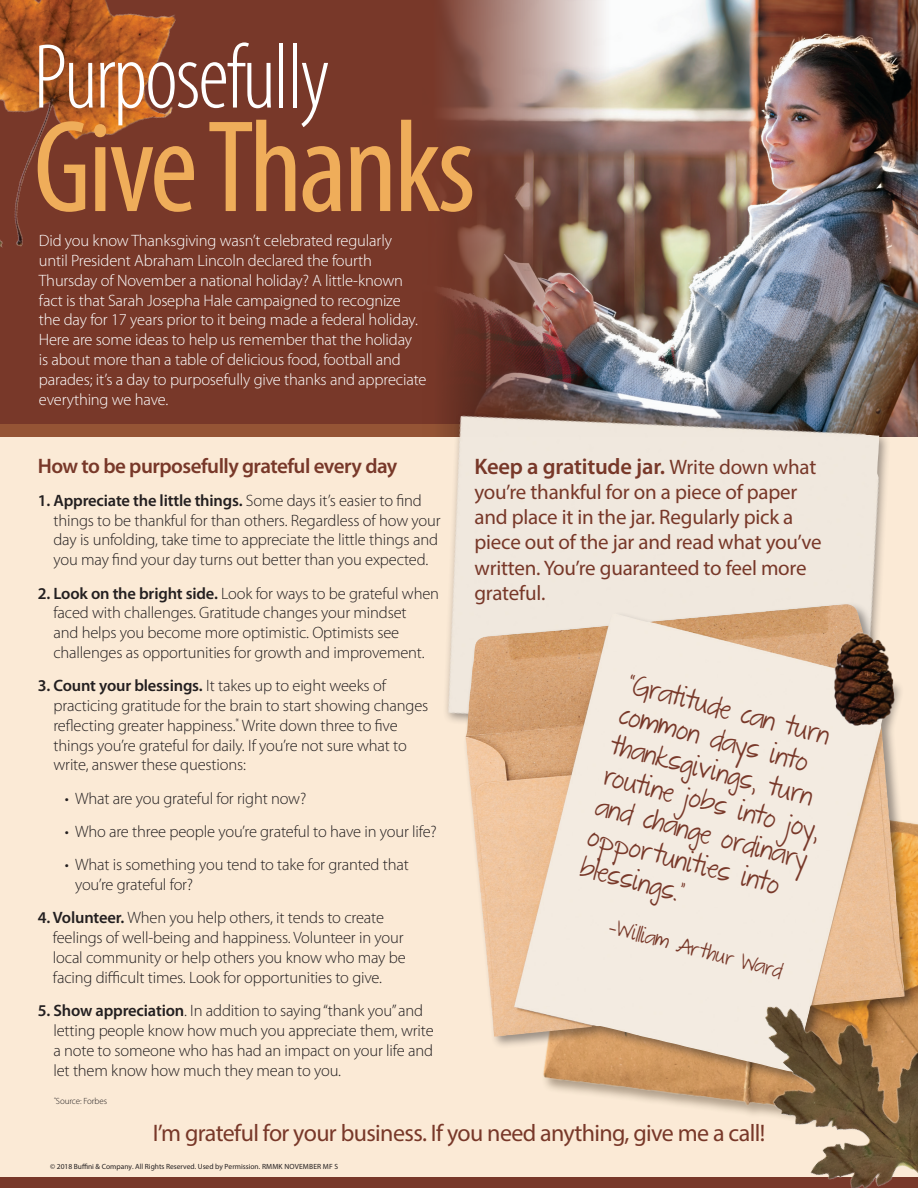
<style>
.page{position:relative;width:918px;height:1188px;background:#fff}
.page>*{position:absolute;margin:0;border:0;box-sizing:border-box;transform-origin:0 0}
.t1{font:condensed 132px "Myriad Pro";letter-spacing:-.025em;color:#efad5a}
.t2{font:300 condensed 93px "Myriad Pro";letter-spacing:-.025em;color:#fff}
.t3{font:24px/31.5px "The Great Escape";color:#783829}
.t4{font:24px "Myriad Pro";letter-spacing:-.025em;color:#783829}
.t5{font:600 22.5px "Myriad Pro";letter-spacing:-.01em;color:#783829}
.t6{font:21px/25.2px "Myriad Pro";letter-spacing:-.01em;color:#783829}
.t7{font:600 21px "Myriad Pro";letter-spacing:-.025em;color:#783829}
.t8{font:18px "The Great Escape";color:#783829}
.t9{font:300 16.5px/19.8px "Myriad Pro";letter-spacing:-.01em;color:#231f20}
.t10{font:300 16.5px/19.8px "Myriad Pro";letter-spacing:-.01em;color:#fff}
.t11{font:300 9px "Myriad Pro";letter-spacing:-.01em;color:#231f20}
.t12{font:7.5px "Myriad Pro";color:#231f20}
.s1{font-weight:600}
.s2{font-weight:400;font-size:21px}
</style>
<div class="page">
<div style="left:0;top:0;width:918px;height:436px;background:#783829"></div>
<img style="left:0;top:0;width:176px;height:248px">
<div style="left:0;top:424px;width:918px;height:764px;background:#fbead6"></div>
<img style="left:442px;top:0;width:476px;height:303px">
<div style="left:0;top:1177px;width:918px;height:11px;background:#783829"></div>
<img style="left:422px;top:303px;width:496px;height:419px">
<div style="left:463px;top:601px;width:455px;height:483px;background:#231f20;opacity:.45"></div>
<img style="left:465px;top:604px;width:440px;height:468px">
<img style="left:729px;top:930px;width:189px;height:258px">
<img style="left:833px;top:610px;width:66px;height:151px">
<p class="t2" style="left:33px;top:22px;width:298px">Purposefully</p>
<p class="t1" style="left:33px;top:88px;width:444px">Give Thanks</p>
<p class="t10" style="left:39px;top:231px;width:389px">Did you know Thanksgiving wasn’t celebrated regularly<br>until President Abraham Lincoln declared the fourth Thursday of November a national holiday? A little-known fact is that Sarah Josepha Hale campaigned to recognize<br>the day for 17 years prior to it being made a federal holiday.<br>Here are some ideas to help us remember that the holiday<br>is about more than a table of delicious food, football and parades; it’s a day to purposefully give thanks and appreciate everything we have.</p>
<p class="t7" style="left:38px;top:452px;width:361px">How to be purposefully grateful every day</p>
<p class="t9" style="left:53px;top:491px;width:389px;text-indent:-16px"><span class="s1">1. Appreciate the little things.</span> Some days it’s easier to find things to be thankful for than others. Regardless of how your day is unfolding, take time to appreciate the little things and you may find your day turns out better than you expected.</p>
<p class="t9" style="left:53px;top:583px;width:387px;text-indent:-16px"><span class="s1">2. Look on the bright side.</span> Look for ways to be grateful when faced with challenges. Gratitude changes your mindset<br>and helps you become more optimistic. Optimists see challenges as opportunities for growth and improvement.</p>
<p class="t9" style="left:53px;top:676px;width:376px;text-indent:-16px"><span class="s1">3. Count your blessings.</span> It takes up to eight weeks of practicing gratitude for the brain to start showing changes reflecting greater happiness.<sup>*</sup> Write down three to five things you’re grateful for daily. If you’re not sure what to write, answer these questions:</p>
<p class="t9" style="left:65px;top:789px;width:243px">• What are you grateful for right now?</p>
<p class="t9" style="left:65px;top:822px;width:374px">• Who are three people you’re grateful to have in your life?</p>
<p class="t9" style="left:75px;top:855px;width:335px;text-indent:-10px">• What is something you tend to take for granted that you’re grateful for?</p>
<p class="t9" style="left:53px;top:908px;width:354px;text-indent:-15px"><span class="s1">4. Volunteer.</span> When you help others, it tends to create feelings of well-being and happiness. Volunteer in your local community or help others you know who may be facing difficult times. Look for opportunities to give.</p>
<p class="t9" style="left:53px;top:1001px;width:382px;text-indent:-16px"><span class="s1">5. Show appreciation</span>. In addition to saying “thank you” and letting people know how much you appreciate them, write a note to someone who has had an impact on your life and let them know how much they mean to you.</p>
<p class="t11" style="left:54px;top:1096px;width:55px"><sup>*</sup>Source: Forbes</p>
<p class="t5" style="left:475px;top:452px;width:343px">Keep a gratitude jar. <span class="s2">Write down what</span></p>
<p class="t6" style="left:475px;top:479px;width:349px">you’re thankful for on a piece of paper and place it in the jar. Regularly pick a piece out of the jar and read what you’ve written. You’re guaranteed to feel more grateful.</p>
<p class="t3" style="left:632px;top:669px;width:226px;rotate:15deg">“Gratitude can turn common days into thanksgivings, turn routine jobs into joy, and change ordinary oppor tunities into blessings.”</p>
<p class="t8" style="left:612px;top:917px;width:180px;rotate:15deg">–William Ar thur Ward</p>
<p class="t4" style="left:153px;top:1118px;width:614px">I’m grateful for your business. If you need anything, give me a call!</p>
<p class="t12" style="left:50px;top:1162px;width:290px">© 2018 Buffini &amp; Company. All Rights Reserved. Used by Permission. RMMK NOVEMBER MF S</p>
</div>
